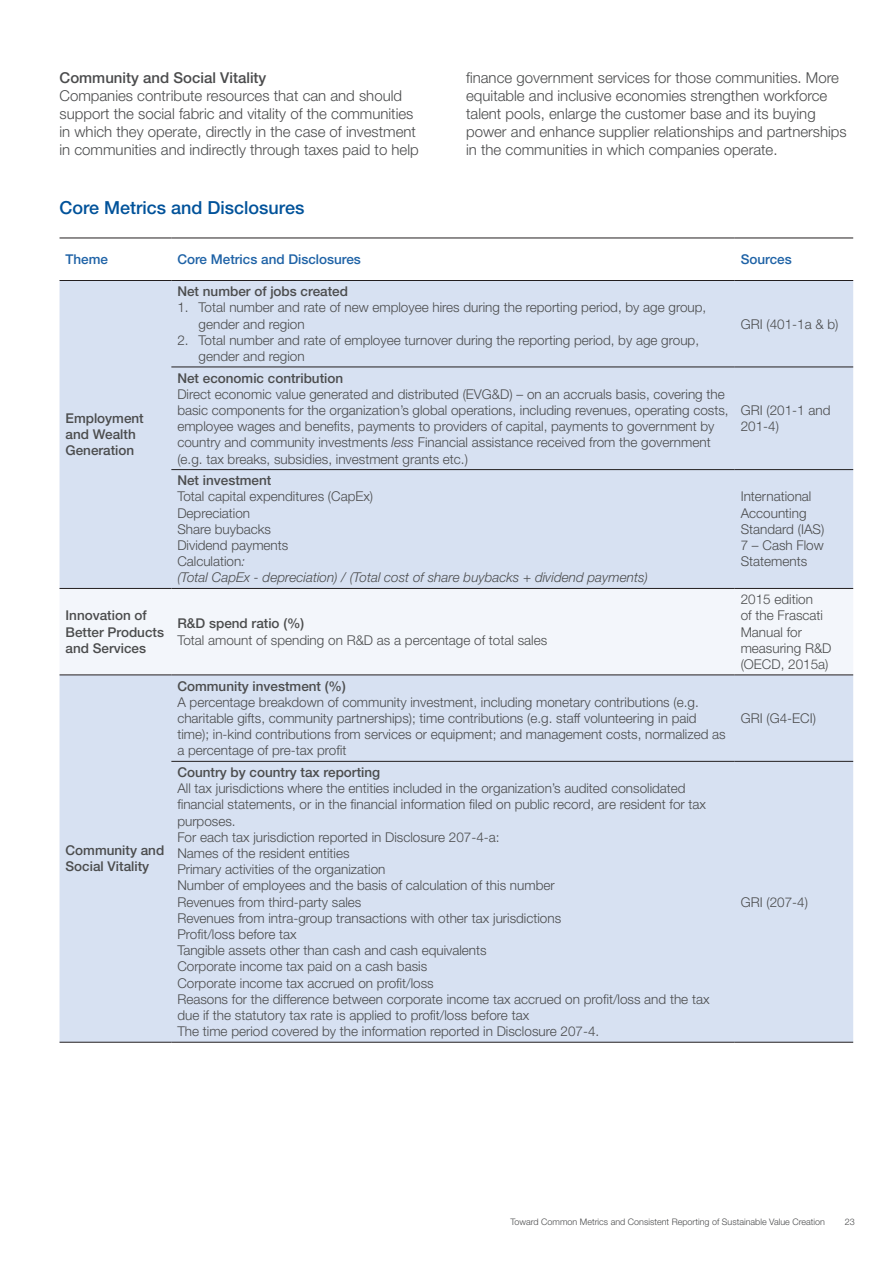
<style>
.page{position:relative;width:893px;height:1263px;background:#fff}
.page>*{position:absolute;margin:0;border:0;box-sizing:border-box;transform-origin:0 0}
.t1{font:500 18px "Helvetica Neue LT Pro";color:#01529a}
.t2{font:300 15px/18px "Helvetica Neue LT Pro";color:#4b4c4d}
.t3{font:500 15px "Helvetica Neue LT Pro";color:#4b4c4d}
.t4{font:300 13.5px/16.2px "Helvetica Neue LT Pro";color:#4b4c4d}
.t5{font:500 13.5px/16.2px "Helvetica Neue LT Pro";color:#4b4c4d}
.t6{font:500 13.5px "Helvetica Neue LT Pro";color:#1e62a6}
.t7{font:300 9px "Helvetica Neue LT Pro";color:#4b4c4d}
.s1{font-style:italic}
</style>
<div class="page">
<div style="left:60px;top:281px;width:793px;height:761px;background:#d7e1f2"></div>
<div style="left:60px;top:589px;width:793px;height:86px;background:#f3f6fb"></div>
<hr style="left:60px;top:238px;width:111px;height:1px;background:#231f20">
<hr style="left:171px;top:238px;width:564px;height:1px;background:#231f20">
<hr style="left:735px;top:238px;width:118px;height:1px;background:#231f20">
<hr style="left:60px;top:280px;width:111px;height:1px;background:#231f20">
<hr style="left:171px;top:280px;width:564px;height:1px;background:#231f20">
<hr style="left:735px;top:280px;width:118px;height:1px;background:#231f20">
<hr style="left:171px;top:367px;width:564px;height:1px;background:#231f20">
<hr style="left:735px;top:367px;width:118px;height:1px;background:#231f20">
<hr style="left:171px;top:469px;width:564px;height:1px;background:#231f20">
<hr style="left:735px;top:469px;width:118px;height:1px;background:#231f20">
<hr style="left:60px;top:1042px;width:111px;height:1px;background:#231f20">
<hr style="left:171px;top:761px;width:564px;height:1px;background:#231f20">
<hr style="left:735px;top:761px;width:118px;height:1px;background:#231f20">
<hr style="left:171px;top:1042px;width:564px;height:1px;background:#231f20">
<hr style="left:735px;top:1042px;width:118px;height:1px;background:#231f20">
<hr style="left:60px;top:588px;width:111px;height:1px;background:#231f20">
<hr style="left:171px;top:588px;width:564px;height:1px;background:#231f20">
<hr style="left:735px;top:588px;width:118px;height:1px;background:#231f20">
<hr style="left:60px;top:675px;width:111px;height:1px;background:#231f20">
<hr style="left:171px;top:675px;width:564px;height:1px;background:#231f20">
<hr style="left:735px;top:675px;width:118px;height:1px;background:#231f20">
<p class="t3" style="left:60px;top:69px;width:208px">Community and Social Vitality</p>
<p class="t2" style="left:60px;top:87px;width:361px">Companies contribute resources that can and should support the social fabric and vitality of the communities in which they operate, directly in the case of investment in communities and indirectly through taxes paid to help</p>
<h1 class="t1" style="left:60px;top:197px;width:246px">Core Metrics and Disclosures</h1>
<p class="t2" style="left:466px;top:68px;width:382px">finance government services for those communities. More equitable and inclusive economies strengthen workforce talent pools, enlarge the customer base and its buying power and enhance supplier relationships and partnerships in the communities in which companies operate.</p>
<p class="t6" style="left:66px;top:251px;width:44px">Theme</p>
<p class="t6" style="left:177px;top:251px;width:185px">Core Metrics and Disclosures</p>
<p class="t6" style="left:741px;top:251px;width:53px">Sources</p>
<p class="t5" style="left:66px;top:410px;width:80px">Employment and Wealth<br>Generation</p>
<p class="t5" style="left:177px;top:283px;width:172px">Net number of jobs created</p>
<p class="t4" style="left:199px;top:299px;width:509px;text-indent:-21px">1. Total number and rate of new employee hires during the reporting period, by age group, gender and region</p>
<p class="t4" style="left:199px;top:332px;width:502px;text-indent:-21px">2. Total number and rate of employee turnover during the reporting period, by age group, gender and region</p>
<p class="t5" style="left:177px;top:369px;width:167px">Net economic contribution</p>
<p class="t4" style="left:177px;top:386px;width:553px">Direct economic value generated and distributed (EVG&amp;D) – on an accruals basis, covering the basic components for the organization’s global operations, including revenues, operating costs, employee wages and benefits, payments to providers of capital, payments to government by country and community investments <span class="s1">less</span> Financial assistance received from the government (e.g. tax breaks, subsidies, investment grants etc.)</p>
<p class="t4" style="left:741px;top:315px;width:99px">GRI (401‑1a &amp; b)</p>
<p class="t4" style="left:741px;top:402px;width:91px">GRI (201‑1 and<br>201‑4)</p>
<p class="t5" style="left:177px;top:472px;width:96px">Net investment</p>
<p class="t4" style="left:177px;top:488px;width:472px">Total capital expenditures (CapEx)<br>Depreciation<br>Share buybacks<br>Dividend payments<br>Calculation<span class="s1">:<br>(Total CapEx ‑ depreciation) / (Total cost of share buybacks + dividend payments)</span></p>
<p class="t4" style="left:741px;top:488px;width:85px">International<br>Accounting<br>Standard (IAS)<br>7 – Cash Flow<br>Statements</p>
<p class="t5" style="left:66px;top:607px;width:100px">Innovation of<br>Better Products and Services</p>
<p class="t5" style="left:177px;top:615px;width:129px">R&amp;D spend ratio (%)</p>
<p class="t4" style="left:177px;top:631px;width:371px">Total amount of spending on R&amp;D as a percentage of total sales</p>
<p class="t5" style="left:66px;top:842px;width:100px">Community and<br>Social Vitality</p>
<p class="t5" style="left:177px;top:677px;width:170px">Community investment (%)</p>
<p class="t4" style="left:177px;top:693px;width:550px">A percentage breakdown of community investment, including monetary contributions (e.g. charitable gifts, community partnerships); time contributions (e.g. staff volunteering in paid time); in‑kind contributions from services or equipment; and management costs, normalized as a percentage of pre‑tax profit</p>
<p class="t5" style="left:177px;top:764px;width:204px">Country by country tax reporting</p>
<p class="t4" style="left:177px;top:780px;width:534px">All tax jurisdictions where the entities included in the organization’s audited consolidated financial statements, or in the financial information filed on public record, are resident for tax purposes.<br>For each tax jurisdiction reported in Disclosure 207‑4‑a:<br>Names of the resident entities<br>Primary activities of the organization<br>Number of employees and the basis of calculation of this number<br>Revenues from third‑party sales<br>Revenues from intra‑group transactions with other tax jurisdictions<br>Profit/loss before tax<br>Tangible assets other than cash and cash equivalents<br>Corporate income tax paid on a cash basis<br>Corporate income tax accrued on profit/loss<br>Reasons for the difference between corporate income tax accrued on profit/loss and the tax due if the statutory tax rate is applied to profit/loss before tax<br>The time period covered by the information reported in Disclosure 207‑4.</p>
<p class="t4" style="left:741px;top:591px;width:92px">2015 edition<br>of the Frascati<br>Manual for measuring R&amp;D (OECD, 2015a)</p>
<p class="t4" style="left:741px;top:710px;width:77px">GRI (G4‑ECI)</p>
<p class="t4" style="left:741px;top:893px;width:69px">GRI (207‑4)</p>
<p class="t7" style="left:510px;top:1216px;width:316px">Toward Common Metrics and Consistent Reporting of Sustainable Value Creation</p>
<p class="t7" style="left:845px;top:1216px;width:12px">23</p>
</div>
